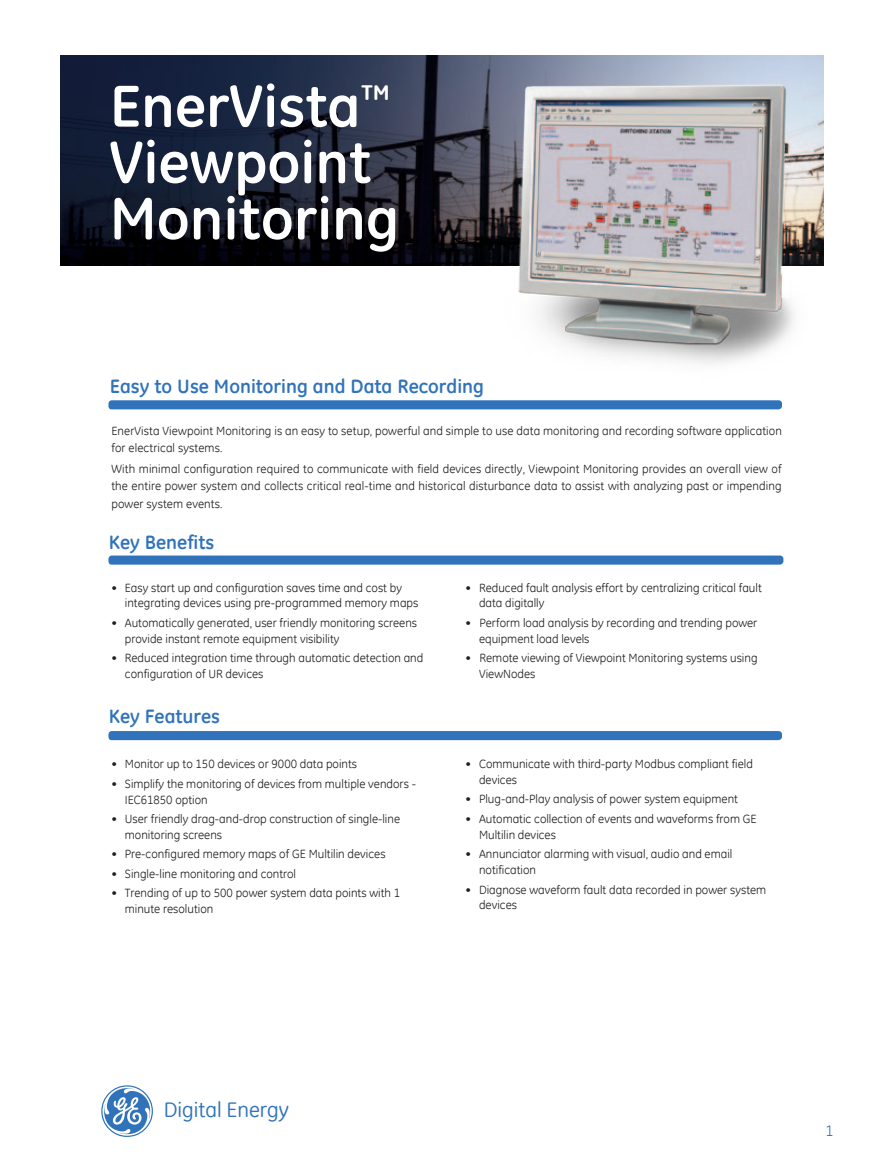
<style>
.page{position:relative;width:878px;height:1161px;background:#fff}
.page>*{position:absolute;margin:0;border:0;box-sizing:border-box;transform-origin:0 0}
.t1{font:71.4px "GE Logo Font";color:#3073ba}
.t2{font:700 60px/56.2px "GE Inspira";color:#fff}
.t3{font:21.15px "GE Inspira";color:#3073ba}
.t4{font:700 19.5px "GE Inspira";color:#3073ba}
.t5{font:15px "GE Inspira";color:#3073ba}
.t6{font:12px/15.8px "GE Inspira";color:#231f20}
</style>
<div class="page">
<svg style="left:108px;top:400px;width:391px;height:9px"></svg>
<svg style="left:108px;top:556px;width:675px;height:9px"></svg>
<div style="left:108px;top:731px;width:674px;height:9px;background:#3073ba"></div>
<img style="left:60px;top:56px;width:764px;height:209px">
<img style="left:499px;top:75px;width:325px;height:335px">
<h2 class="t2" style="left:110px;top:76px;width:291px">EnerVista<sup>™<br></sup>Viewpoint<br>Monitoring</h2>
<h3 class="t4" style="left:110px;top:373px;width:376px">Easy to Use Monitoring and Data Recording</h3>
<p class="t6" style="left:111px;top:422px;width:672px;line-height:17.2px">EnerVista Viewpoint Monitoring is an easy to setup, powerful and simple to use data monitoring and recording software application for electrical systems.</p>
<p class="t6" style="left:111px;top:460px;width:671px;line-height:17.2px;text-align:justify">With minimal configuration required to communicate with field devices directly, Viewpoint Monitoring provides an overall view of the entire power system and collects critical real-time and historical disturbance data to assist with analyzing past or impending power system events.</p>
<h3 class="t4" style="left:109px;top:529px;width:107px">Key Benefits</h3>
<p class="t6" style="left:125px;top:579px;width:295px;text-indent:-14px">• Easy start up and configuration saves time and cost by integrating devices using pre-programmed memory maps</p>
<p class="t6" style="left:125px;top:615px;width:294px;text-indent:-14px">• Automatically generated, user friendly monitoring screens provide instant remote equipment visibility</p>
<p class="t6" style="left:125px;top:650px;width:300px;text-indent:-14px">• Reduced integration time through automatic detection and configuration of UR devices</p>
<h3 class="t4" style="left:109px;top:704px;width:113px">Key Features</h3>
<p class="t6" style="left:111px;top:756px;width:247px">• Monitor up to 150 devices or 9000 data points</p>
<p class="t6" style="left:125px;top:775px;width:293px;text-indent:-14px">• Simplify the monitoring of devices from multiple vendors -<br>IEC61850 option</p>
<p class="t6" style="left:125px;top:811px;width:277px;text-indent:-14px">• User friendly drag-and-drop construction of single-line monitoring screens</p>
<p class="t6" style="left:111px;top:846px;width:276px">• Pre-configured memory maps of GE Multilin devices</p>
<p class="t6" style="left:111px;top:866px;width:186px">• Single-line monitoring and control</p>
<p class="t6" style="left:125px;top:885px;width:277px;text-indent:-14px">• Trending of up to 500 power system data points with 1 minute resolution</p>
<p class="t6" style="left:479px;top:579px;width:284px;text-indent:-14px">• Reduced fault analysis effort by centralizing critical fault data digitally</p>
<p class="t6" style="left:479px;top:615px;width:280px;text-indent:-14px">• Perform load analysis by recording and trending power equipment load levels</p>
<p class="t6" style="left:479px;top:650px;width:280px;text-indent:-14px">• Remote viewing of Viewpoint Monitoring systems using<br>ViewNodes</p>
<p class="t6" style="left:479px;top:756px;width:275px;text-indent:-14px">• Communicate with third-party Modbus compliant field devices</p>
<p class="t6" style="left:465px;top:791px;width:274px">• Plug-and-Play analysis of power system equipment</p>
<p class="t6" style="left:479px;top:811px;width:279px;text-indent:-14px">• Automatic collection of events and waveforms from GE<br>Multilin devices</p>
<p class="t6" style="left:479px;top:846px;width:255px;text-indent:-14px">• Annunciator alarming with visual, audio and email notification</p>
<p class="t6" style="left:479px;top:881px;width:289px;text-indent:-14px">• Diagnose waveform fault data recorded in power system devices</p>
<h1 class="t1" style="left:101px;top:1071px;width:53px">g</h1>
<h3 class="t3" style="left:164px;top:1096px;width:127px">Digital Energy</h3>
<p class="t5" style="left:825px;top:1121px;width:9px">1</p>
</div>
